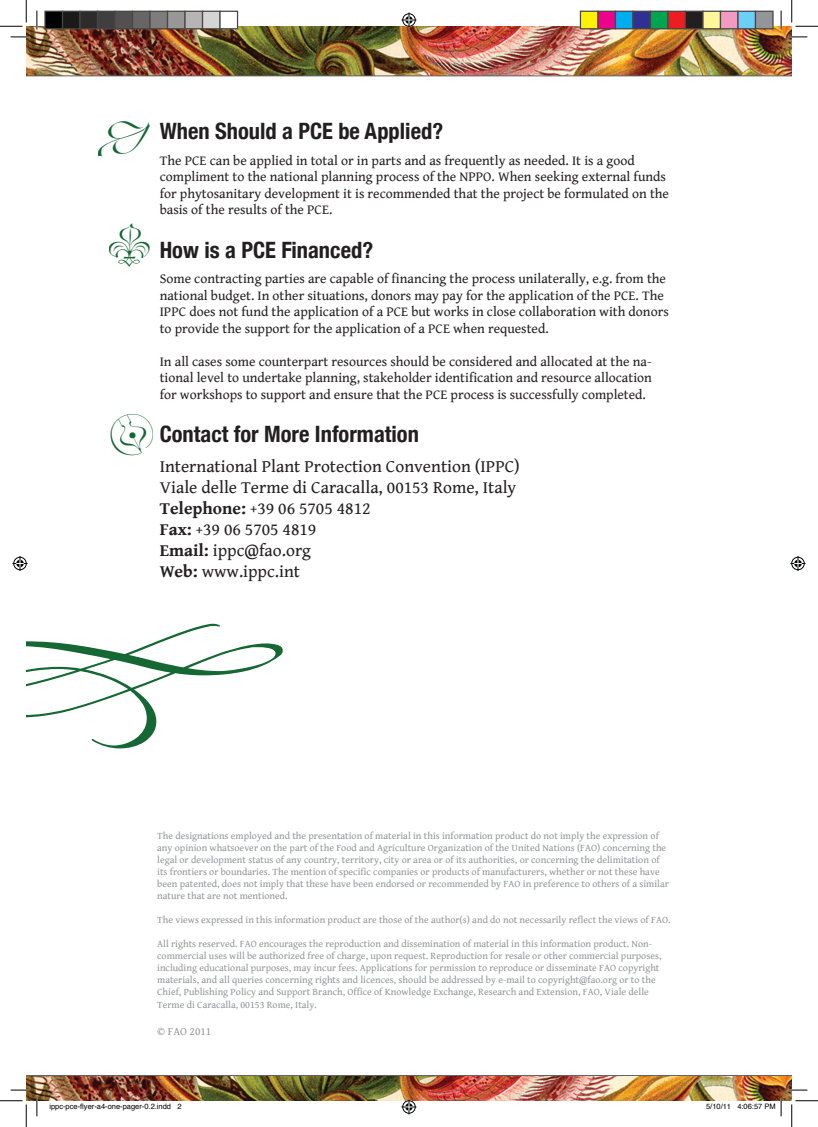
<style>
.page{position:relative;width:818px;height:1127px;background:#fff}
.page>*{position:absolute;margin:0;border:0;box-sizing:border-box;transform-origin:0 0}
.t1{font:700 condensed 22.5px "Helvetica Neue";color:#231f20}
.t2{font:17.5px/21px "Gentium Book Basic";color:#231f20}
.t3{font:13.75px/16.5px "Gentium Book Basic";color:#231f20}
.t4{font:11.25px "Gentium Book Basic";color:#949698}
.t5{font:10px/12px "Gentium Book Basic";color:#949698}
.t6{font:7.5px "Helvetica";color:#010203}
.s1{font-weight:700}
</style>
<div class="page">
<img style="left:26px;top:26px;width:766px;height:50px">
<svg style="left:11px;top:36px;width:18px;height:2px"></svg>
<svg style="left:788px;top:36px;width:19px;height:2px"></svg>
<svg style="left:36px;top:11px;width:2px;height:18px"></svg>
<svg style="left:780px;top:11px;width:2px;height:18px"></svg>
<svg style="left:0;top:0;width:27px;height:27px"></svg>
<svg style="left:791px;top:0;width:27px;height:27px"></svg>
<svg style="left:401px;top:13px;width:15px;height:15px"></svg>
<svg style="left:13px;top:556px;width:15px;height:15px"></svg>
<svg style="left:790px;top:556px;width:15px;height:15px"></svg>
<div style="left:45px;top:11px;width:18px;height:18px;background:#010203"></div>
<div style="left:44px;top:11px;width:19px;height:18px;border:1px solid #494746"></div>
<div style="left:63px;top:11px;width:17px;height:18px;background:#1b1a1a"></div>
<div style="left:62px;top:11px;width:19px;height:18px;border:1px solid #494746"></div>
<div style="left:80px;top:11px;width:18px;height:18px;background:#2d2c2b"></div>
<div style="left:79px;top:11px;width:19px;height:18px;border:1px solid #494746"></div>
<div style="left:98px;top:11px;width:17px;height:18px;background:#403e3e"></div>
<div style="left:97px;top:11px;width:19px;height:18px;border:1px solid #494746"></div>
<div style="left:115px;top:11px;width:18px;height:18px;background:#535050"></div>
<div style="left:133px;top:11px;width:17px;height:18px;background:#676565"></div>
<div style="left:132px;top:11px;width:19px;height:18px;border:1px solid #494746"></div>
<div style="left:150px;top:11px;width:18px;height:18px;background:#807c7d"></div>
<div style="left:149px;top:11px;width:19px;height:18px;border:1px solid #494746"></div>
<div style="left:168px;top:11px;width:17px;height:18px;background:#999696"></div>
<div style="left:167px;top:11px;width:19px;height:18px;border:1px solid #494746"></div>
<div style="left:185px;top:11px;width:18px;height:18px;background:#b6b4b4"></div>
<div style="left:184px;top:11px;width:19px;height:18px;border:1px solid #494746"></div>
<div style="left:203px;top:11px;width:17px;height:18px;background:#d5d4d4"></div>
<div style="left:202px;top:11px;width:19px;height:18px;border:1px solid #494746"></div>
<div style="left:220px;top:11px;width:18px;height:18px;background:#fff"></div>
<div style="left:219px;top:11px;width:19px;height:18px;border:1px solid #494746"></div>
<div style="left:580px;top:11px;width:18px;height:18px;background:#fff101"></div>
<div style="left:580px;top:11px;width:18px;height:18px;border:1px solid #494746"></div>
<div style="left:598px;top:11px;width:17px;height:18px;background:#ed028c"></div>
<div style="left:597px;top:11px;width:19px;height:18px;border:1px solid #494746"></div>
<div style="left:615px;top:11px;width:18px;height:18px;background:#00aeef"></div>
<div style="left:615px;top:11px;width:18px;height:18px;border:1px solid #494746"></div>
<div style="left:633px;top:11px;width:17px;height:18px;background:#2e3092"></div>
<div style="left:632px;top:11px;width:19px;height:18px;border:1px solid #494746"></div>
<div style="left:650px;top:11px;width:18px;height:18px;background:#00a54f"></div>
<div style="left:650px;top:11px;width:18px;height:18px;border:1px solid #494746"></div>
<div style="left:668px;top:11px;width:17px;height:18px;background:#ee1d23"></div>
<div style="left:667px;top:11px;width:19px;height:18px;border:1px solid #494746"></div>
<div style="left:685px;top:11px;width:18px;height:18px;background:#231f20"></div>
<div style="left:685px;top:11px;width:18px;height:18px;border:1px solid #494746"></div>
<div style="left:703px;top:11px;width:17px;height:18px;background:#fff79a"></div>
<div style="left:702px;top:11px;width:19px;height:18px;border:1px solid #494746"></div>
<div style="left:720px;top:11px;width:18px;height:18px;background:#f499c2"></div>
<div style="left:720px;top:11px;width:18px;height:18px;border:1px solid #494746"></div>
<div style="left:738px;top:11px;width:17px;height:18px;background:#6bcff6"></div>
<div style="left:737px;top:11px;width:19px;height:18px;border:1px solid #494746"></div>
<div style="left:755px;top:11px;width:18px;height:18px;background:#939598"></div>
<div style="left:755px;top:11px;width:18px;height:18px;border:1px solid #494746"></div>
<img style="left:0;top:1075px;width:818px;height:51px">
<h1 class="t1" style="left:160px;top:117px;width:285px">When Should a PCE be Applied?</h1>
<p class="t3" style="left:160px;top:151px;width:511px">The PCE can be applied in total or in parts and as frequently as needed. It is a good compliment to the national planning process of the NPPO. When seeking external funds for phytosanitary development it is recommended that the project be formulated on the basis of the results of the PCE.</p>
<h1 class="t1" style="left:160px;top:236px;width:215px">How is a PCE Financed?</h1>
<p class="t3" style="left:160px;top:270px;width:511px">Some contracting parties are capable of financing the process unilaterally, e.g. from the national budget. In other situations, donors may pay for the application of the PCE. The IPPC does not fund the application of a PCE but works in close collaboration with donors to provide the support for the application of a PCE when requested.</p>
<p class="t3" style="left:160px;top:352px;width:494px;text-align:justify">In all cases some counterpart resources should be considered and allocated at the na&shy;tional level to undertake planning, stakeholder identification and resource allocation for workshops to support and ensure that the PCE process is successfully completed.</p>
<h1 class="t1" style="left:160px;top:420px;width:261px">Contact for More Information</h1>
<h2 class="t2" style="left:160px;top:455px;width:362px">International Plant Protection Convention (IPPC)<br>Viale delle Terme di Caracalla, 00153 Rome, Italy<br><span class="s1">Telephone:</span> +39 06 5705 4812<br><span class="s1">Fax:</span> +39 06 5705 4819<br><span class="s1">Email:</span> ippc@fao.org<br><span class="s1">Web:</span> www.ippc.int</h2>
<p class="t5" style="left:157px;top:828px;width:513px">The designations employed and the presentation of material in this information product do not imply the expression of any opinion whatsoever on the part of the Food and Agriculture Organization of the United Nations (FAO) concerning the legal or development status of any country, territory, city or area or of its authorities, or concerning the delimitation of its frontiers or boundaries. The mention of specific companies or products of manufacturers, whether or not these have been patented, does not imply that these have been endorsed or recommended by FAO in preference to others of a similar nature that are not mentioned.</p>
<p class="t5" style="left:157px;top:912px;width:515px">The views expressed in this information product are those of the author(s) and do not necessarily reflect the views of FAO.</p>
<p class="t5" style="left:157px;top:936px;width:506px">All rights reserved. FAO encourages the reproduction and dissemination of material in this information product. Non&shy;commercial uses will be authorized free of charge, upon request. Reproduction for resale or other commercial purposes, including educational purposes, may incur fees. Applications for permission to reproduce or disseminate FAO copyright materials, and all queries concerning rights and licences, should be addressed by e-mail to copyright@fao.org or to the Chief, Publishing Policy and Support Branch, Office of Knowledge Exchange, Research and Extension, FAO, Viale delle</p>
<p class="t5" style="left:157px;top:998px;width:161px">Terme di Caracalla, 00153 Rome, Italy.</p>
<p class="t4" style="left:157px;top:1023px;width:56px">© FAO 2011</p>
<p class="t6" style="left:49px;top:1100px;width:134px">ippc-pce-flyer-a4-one-pager-0.2.indd 2</p>
<p class="t6" style="left:706px;top:1100px;width:71px">5/10/11 4:06:57 PM</p>
</div>
